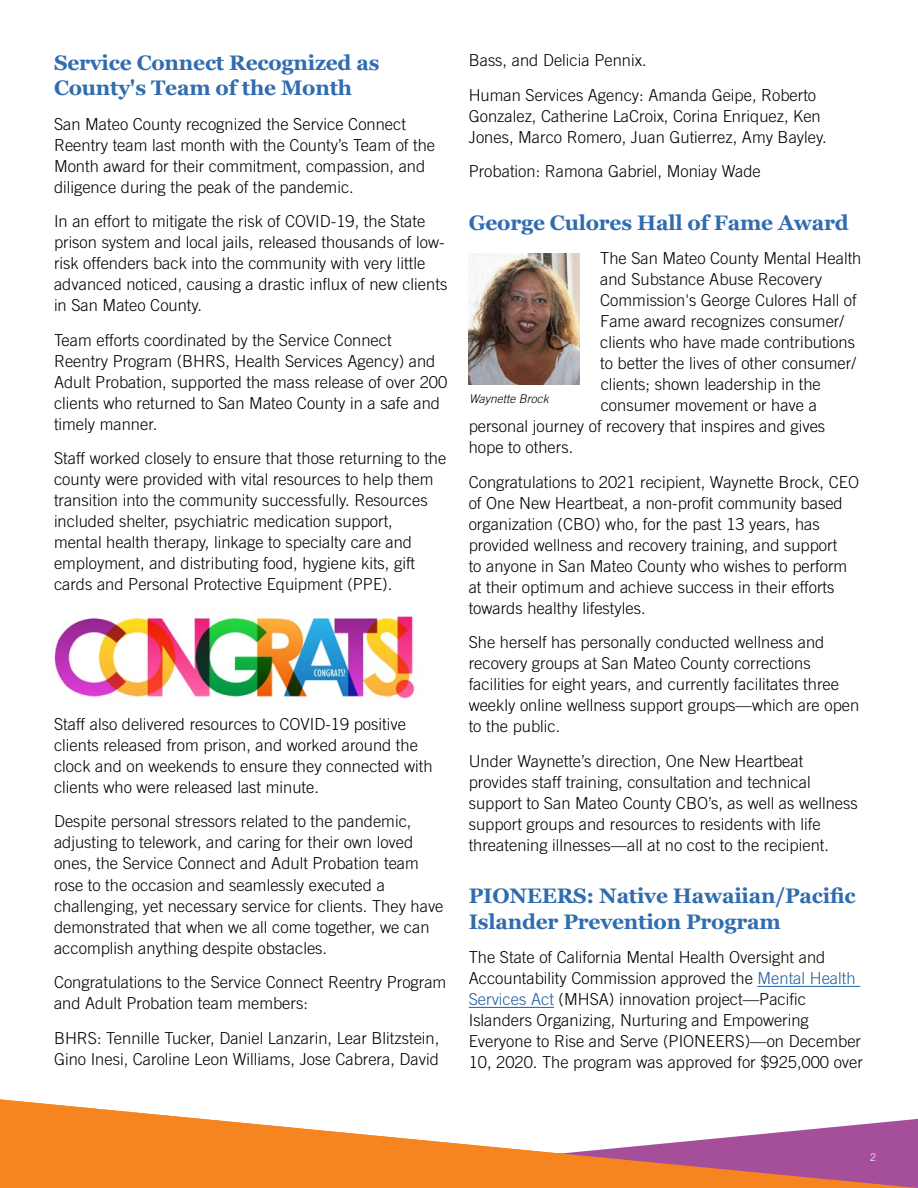
<style>
.page{position:relative;width:918px;height:1188px;background:#fff}
.page>*{position:absolute;margin:0;border:0;box-sizing:border-box;transform-origin:0 0}
.t1{font:700 21px/25.5px "Georgia";letter-spacing:-.01em;color:#306cae}
.t2{font:300 16.5px/21px "Trade Gothic LT Std";color:#000}
.t3{font:italic 300 12px "Trade Gothic LT Std";color:#000}
.t4{font:300 10.5px "Trade Gothic LT Std";color:#fff}
.s1{color:#215e9e}
</style>
<div class="page">
<svg style="left:0;top:1099px;width:918px;height:89px"></svg>
<hr style="left:758px;top:986px;width:102px;height:1px;background:#215e9e">
<hr style="left:469px;top:1007px;width:85px;height:1px;background:#215e9e">
<img style="left:469px;top:253px;width:111px;height:131px">
<img style="left:54px;top:615px;width:361px;height:84px">
<p class="t1" style="left:54px;top:50px;width:327px">Service Connect Recognized as<br>County's Team of the Month</p>
<p class="t2" style="left:54px;top:113px;width:383px">San Mateo County recognized the Service Connect Reentry team last month with the County’s Team of the Month award for their commitment, compassion, and diligence during the peak of the pandemic.</p>
<p class="t2" style="left:54px;top:211px;width:395px">In an effort to mitigate the risk of COVID-19, the State prison system and local jails, released thousands of low&shy;risk offenders back into the community with very little advanced noticed, causing a drastic influx of new clients in San Mateo County.</p>
<p class="t2" style="left:54px;top:329px;width:395px">Team efforts coordinated by the Service Connect Reentry Program (BHRS, Health Services Agency) and Adult Probation, supported the mass release of over 200 clients who returned to San Mateo County in a safe and timely manner.</p>
<p class="t2" style="left:54px;top:448px;width:394px">Staff worked closely to ensure that those returning to the county were provided with vital resources to help them transition into the community successfully. Resources included shelter, psychiatric medication support,<br>mental health therapy, linkage to specialty care and employment, and distributing food, hygiene kits, gift cards and Personal Protective Equipment (PPE).</p>
<p class="t2" style="left:54px;top:713px;width:380px">Staff also delivered resources to COVID-19 positive clients released from prison, and worked around the clock and on weekends to ensure they connected with clients who were released last minute.</p>
<p class="t2" style="left:54px;top:811px;width:391px">Despite personal stressors related to the pandemic, adjusting to telework, and caring for their own loved ones, the Service Connect and Adult Probation team rose to the occasion and seamlessly executed a challenging, yet necessary service for clients. They have demonstrated that when we all come together, we can accomplish anything despite obstacles.</p>
<p class="t2" style="left:54px;top:971px;width:394px">Congratulations to the Service Connect Reentry Program and Adult Probation team members:</p>
<p class="t2" style="left:54px;top:1027px;width:387px">BHRS: Tennille Tucker, Daniel Lanzarin, Lear Blitzstein,<br>Gino Inesi, Caroline Leon Williams, Jose Cabrera, David</p>
<p class="t2" style="left:469px;top:43px;width:349px;line-height:34.5px">Bass, and Delicia Pennix.<br>Human Services Agency: Amanda Geipe, Roberto</p>
<p class="t2" style="left:469px;top:105px;width:360px">Gonzalez, Catherine LaCroix, Corina Enriquez, Ken<br>Jones, Marco Romero, Juan Gutierrez, Amy Bayley.</p>
<p class="t2" style="left:469px;top:161px;width:294px">Probation: Ramona Gabriel, Moniay Wade</p>
<p class="t1" style="left:469px;top:210px;width:381px">George Culores Hall of Fame Award</p>
<p class="t2" style="left:600px;top:248px;width:263px">The San Mateo County Mental Health</p>
<p class="t2" style="left:600px;top:269px;width:223px">and Substance Abuse Recovery</p>
<p class="t2" style="left:600px;top:290px;width:258px">Commission's George Culores Hall of</p>
<p class="t2" style="left:600px;top:311px;width:245px">Fame award recognizes consumer/</p>
<p class="t2" style="left:600px;top:332px;width:256px">clients who have made contributions</p>
<p class="t2" style="left:600px;top:353px;width:257px">to better the lives of other consumer/</p>
<p class="t2" style="left:601px;top:374px;width:222px">clients; shown leadership in the</p>
<p class="t2" style="left:601px;top:395px;width:218px">consumer movement or have a</p>
<p class="t2" style="left:469px;top:416px;width:358px">personal journey of recovery that inspires and gives</p>
<p class="t2" style="left:469px;top:437px;width:106px">hope to others.</p>
<p class="t2" style="left:469px;top:471px;width:392px">Congratulations to 2021 recipient, Waynette Brock, CEO of One New Heartbeat, a non-profit community based organization (CBO) who, for the past 13 years, has provided wellness and recovery training, and support<br>to anyone in San Mateo County who wishes to perform at their optimum and achieve success in their efforts towards healthy lifestyles.</p>
<p class="t2" style="left:469px;top:632px;width:392px">She herself has personally conducted wellness and recovery groups at San Mateo County corrections facilities for eight years, and currently facilitates three weekly online wellness support groups—which are open to the public.</p>
<p class="t2" style="left:469px;top:750px;width:391px">Under Waynette’s direction, One New Heartbeat provides staff training, consultation and technical support to San Mateo County CBO’s, as well as wellness support groups and resources to residents with life threatening illnesses—all at no cost to the recipient.</p>
<p class="t1" style="left:469px;top:883px;width:388px">PIONEERS: Native Hawaiian/Pacific<br>Islander Prevention Program</p>
<p class="t2" style="left:469px;top:947px;width:396px">The State of California Mental Health Oversight and Accountability Commission approved the <span class="s1">Mental Health Services Act</span> (MHSA) innovation project—Pacific Islanders Organizing, Nurturing and Empowering Everyone to Rise and Serve (PIONEERS)—on December 10, 2020. The program was approved for $925,000 over</p>
<p class="t3" style="left:469px;top:392px;width:81px">Waynette Brock</p>
<p class="t4" style="left:870px;top:1151px;width:7px">2</p>
</div>
